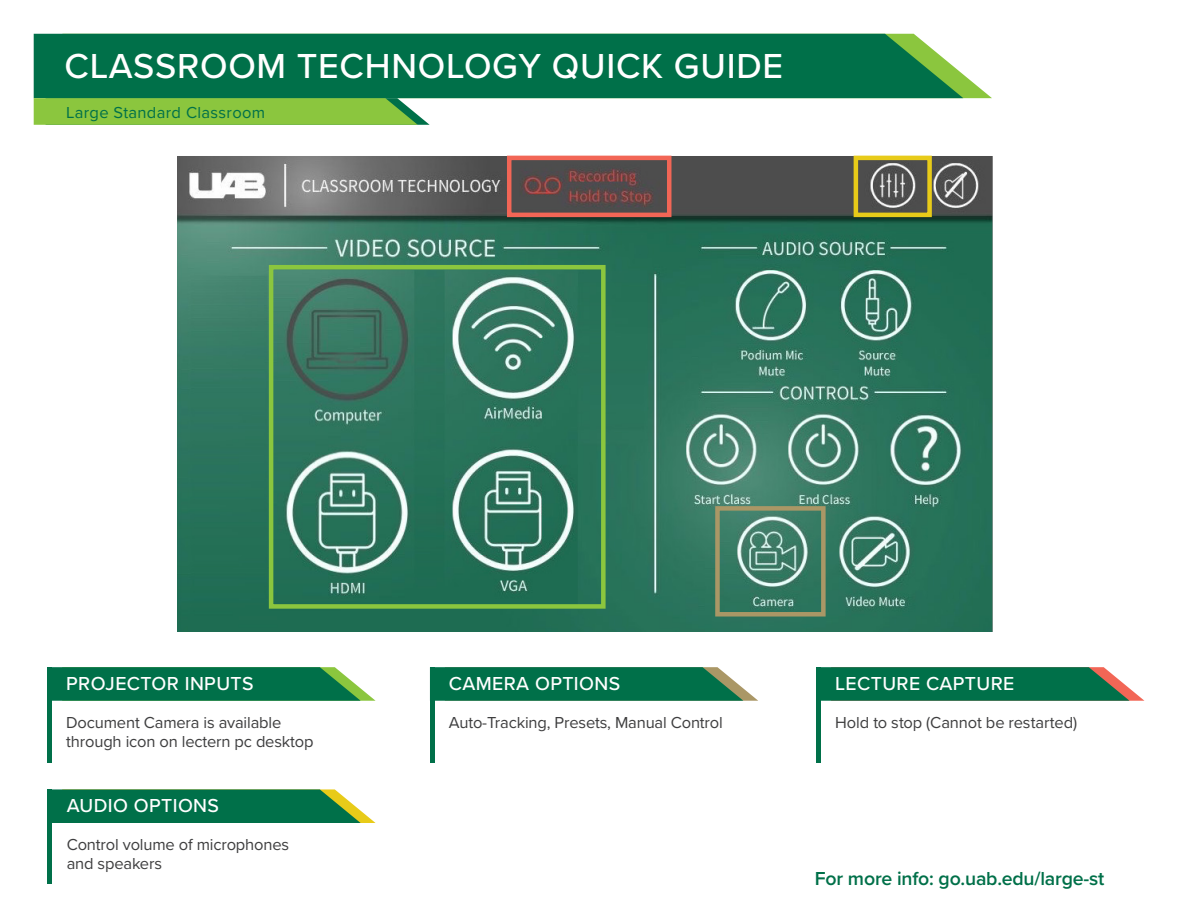
<style>
.page{position:relative;width:1188px;height:918px;background:#fff}
.page>*{position:absolute;margin:0;border:0;box-sizing:border-box;transform-origin:0 0}
.t1{font:500 36px "Proxima Nova";letter-spacing:.02em;color:#fff}
.t2{font:500 19.5px "Proxima Nova";letter-spacing:.02em;color:#fff}
.t3{font:600 19.5px "Proxima Nova";letter-spacing:-.01em;color:#007049}
.t4{font:16.5px "Proxima Nova";letter-spacing:-.01em;color:#3e3e3f}
.t5{font:16.5px "Proxima Nova";letter-spacing:.02em;color:#007049}
</style>
<div class="page">
<svg style="left:963px;top:74px;width:29px;height:24px"></svg>
<div style="left:34px;top:34px;width:929px;height:64px;background:#007049"></div>
<svg style="left:52px;top:667px;width:324px;height:34px;background:#187e54"></svg>
<div style="left:47px;top:667px;width:5px;height:95px;background:#007049"></div>
<svg style="left:52px;top:789px;width:324px;height:34px;background:#1d7e53"></svg>
<div style="left:47px;top:789px;width:5px;height:95px;background:#007049"></div>
<svg style="left:821px;top:667px;width:323px;height:34px;background:#1d7855"></svg>
<div style="left:816px;top:667px;width:5px;height:95px;background:#007049"></div>
<svg style="left:435px;top:667px;width:323px;height:34px;background:#1a7b56"></svg>
<div style="left:430px;top:667px;width:5px;height:95px;background:#007049"></div>
<img style="left:178px;top:155px;width:815px;height:477px">
<div style="left:269px;top:265px;width:337px;height:344px;border:4px solid #8bc63e"></div>
<div style="left:854px;top:156px;width:78px;height:61px;border:4px solid #e8cb19"></div>
<div style="left:507px;top:156px;width:164px;height:61px;border:4px solid #f26656"></div>
<div style="left:715px;top:506px;width:111px;height:111px;border:4px solid #aa9766"></div>
<svg style="left:34px;top:98px;width:396px;height:27px;background:#8ac446"></svg>
<p class="t1" style="left:65px;top:40px;width:720px">CLASSROOM TECHNOLOGY QUICK GUIDE</p>
<p class="t5" style="left:66px;top:100px;width:200px">Large Standard Classroom</p>
<p class="t2" style="left:66px;top:669px;width:189px">PROJECTOR INPUTS</p>
<p class="t4" style="left:66px;top:710px;width:217px">Document Camera is available</p>
<p class="t4" style="left:66px;top:729px;width:249px">through icon on lectern pc desktop</p>
<p class="t2" style="left:67px;top:791px;width:154px">AUDIO OPTIONS</p>
<p class="t4" style="left:67px;top:832px;width:224px">Control volume of microphones</p>
<p class="t4" style="left:67px;top:851px;width:97px">and speakers</p>
<p class="t2" style="left:449px;top:669px;width:173px">CAMERA OPTIONS</p>
<p class="t2" style="left:835px;top:669px;width:181px">LECTURE CAPTURE</p>
<p class="t4" style="left:449px;top:710px;width:275px">Auto-Tracking, Presets, Manual Control</p>
<p class="t4" style="left:835px;top:710px;width:243px">Hold to stop (Cannot be restarted)</p>
<p class="t3" style="left:815px;top:864px;width:291px">For more info: go.uab.edu/large-st</p>
</div>
